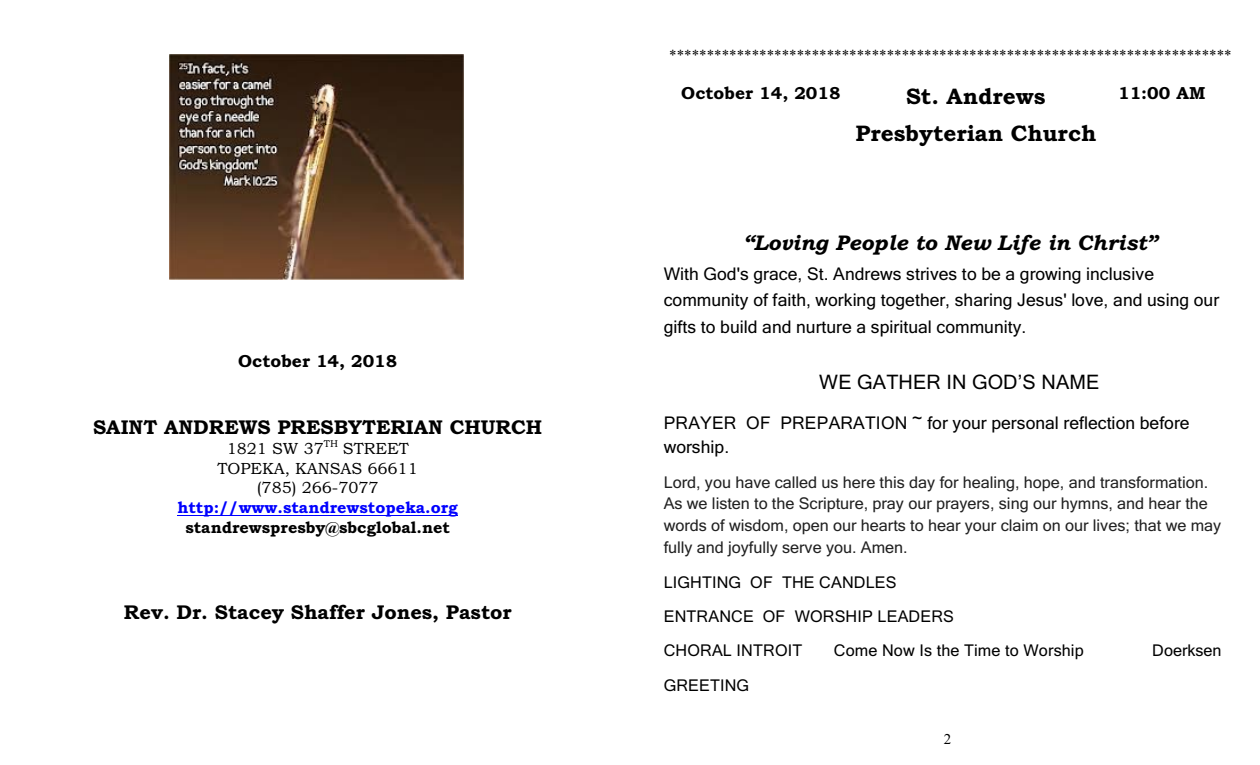
<style>
.page{position:relative;width:1260px;height:765px;background:#fff}
.page>*{position:absolute;margin:0;border:0;box-sizing:border-box;transform-origin:0 0}
.t1{font:22.5px/38px "Bookman Old Style";color:#000;text-align:center}
.t2{font:italic 21.25px "Bookman Old Style";color:#000}
.t3{font:20px "Bookman Old Style";color:#000}
.t4{font:20px "Microsoft Sans Serif";letter-spacing:.01em;color:#000}
.t5{font:17.5px/26.8px "Microsoft Sans Serif";color:#000}
.t6{font:17.5px "Bookman Old Style";color:#000}
.t7{font:16.25px/21.9px "Microsoft Sans Serif";color:#212121}
.t8{font:16.25px/19.6px "Bookman Old Style";color:#000;text-align:center}
.t9{font:16.25px/34.4px "Microsoft Sans Serif";letter-spacing:.01em;color:#000}
.t10{font:16.25px "Bookman Old Style";color:#00f}
.t11{font:italic 16.25px "Microsoft Sans Serif";letter-spacing:.01em;color:#000}
.t12{font:15px "Times New Roman";color:#000}
.t13{font:10px "Bookman Old Style";color:#000}
</style>
<div class="page">
<hr style="left:177px;top:515px;width:281px;height:1px;background:#00f">
<img style="left:169px;top:55px;width:295px;height:224px">
<p class="t6" style="left:238px;top:355px;width:161px">October 14, 2018</p>
<p class="t3" style="left:93px;top:419px;width:451px">SAINT ANDREWS PRESBYTERIAN CHURCH</p>
<p class="t8" style="left:227px;top:440px;width:183px">1821 SW 37 STREET</p>
<p class="t13" style="left:324px;top:440px;width:16px">TH</p>
<p class="t8" style="left:218px;top:460px;width:202px">TOPEKA, KANSAS 66611 (785) 266-7077</p>
<p class="t10" style="left:177px;top:501px;width:282px">http://www.standrewstopeka.org</p>
<p class="t8" style="left:185px;top:519px;width:266px">standrewspresby@sbcglobal.net</p>
<p class="t3" style="left:124px;top:605px;width:389px">Rev. Dr. Stacey Shaffer Jones, Pastor</p>
<p class="t12" style="left:669px;top:50px;width:564px">***************************************************************************</p>
<p class="t6" style="left:681px;top:86px;width:161px">October 14, 2018</p>
<h1 class="t1" style="left:856px;top:79px;width:242px">St. Andrews<br>Presbyterian Church</h1>
<p class="t6" style="left:1118px;top:86px;width:89px">11:00 AM</p>
<h2 class="t2" style="left:743px;top:235px;width:416px">“Loving People to New Life in Christ”</h2>
<p class="t5" style="left:664px;top:262px;width:557px">With God's grace, St. Andrews strives to be a growing inclusive community of faith, working together, sharing Jesus' love, and using our gifts to build and nurture a spiritual community.</p>
<p class="t4" style="left:819px;top:374px;width:282px">WE GATHER IN GOD’S NAME</p>
<p class="t5" style="left:664px;top:413px;width:527px;line-height:23.5px">PRAYER OF PREPARATION ~ for your personal reflection before worship.</p>
<p class="t7" style="left:664px;top:472px;width:559px">Lord, you have called us here this day for healing, hope, and transformation.<br>As we listen to the Scripture, pray our prayers, sing our hymns, and hear the words of wisdom, open our hearts to hear your claim on our lives; that we may fully and joyfully serve you. Amen.</p>
<p class="t9" style="left:664px;top:566px;width:292px">LIGHTING OF THE CANDLES<br>ENTRANCE OF WORSHIP LEADERS<br>CHORAL INTROIT</p>
<p class="t11" style="left:834px;top:644px;width:251px">Come Now Is the Time to Worship</p>
<p class="t9" style="left:1152px;top:635px;width:71px">Doerksen</p>
<p class="t9" style="left:664px;top:669px;width:87px">GREETING</p>
<p class="t12" style="left:944px;top:734px;width:9px">2</p>
</div>
